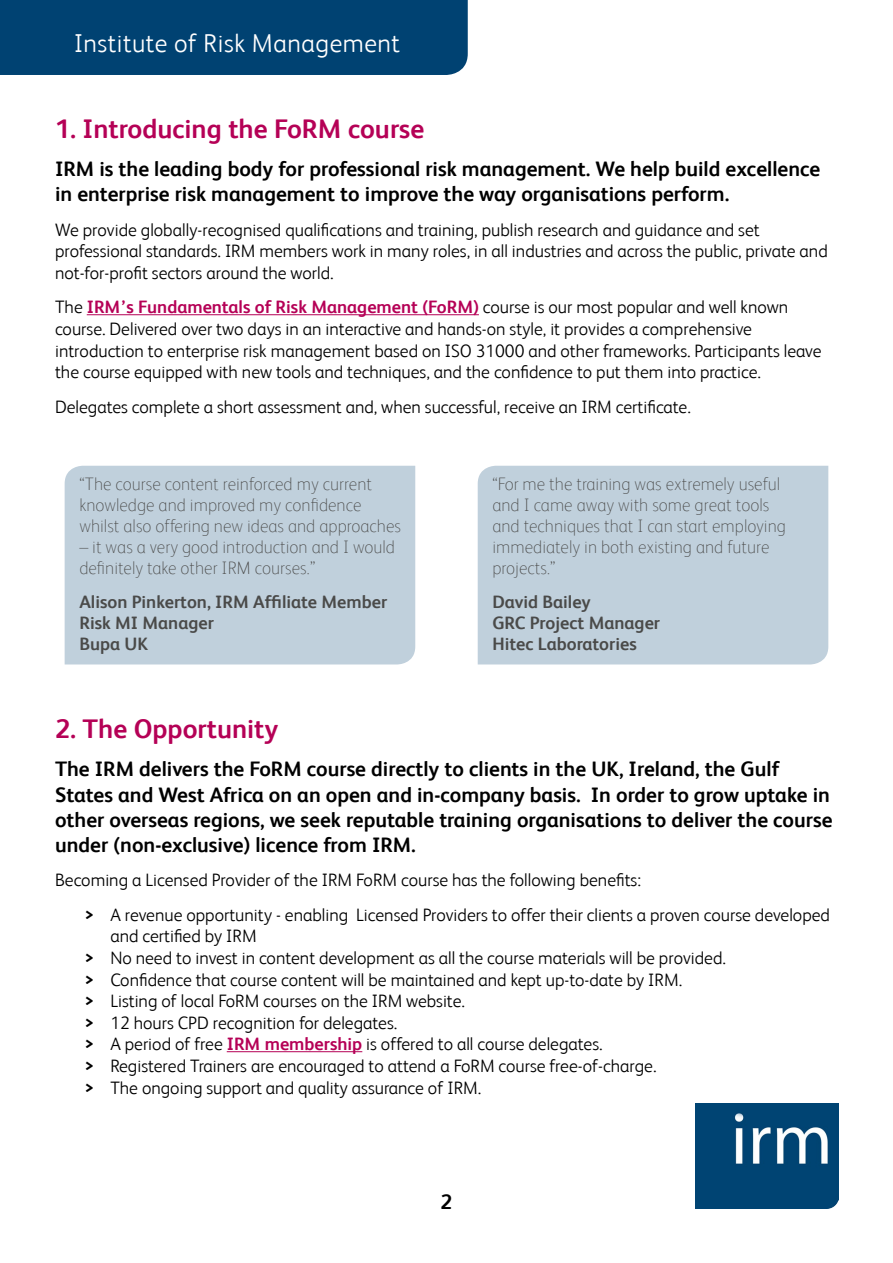
<style>
.page{position:relative;width:893px;height:1263px;background:#fff}
.page>*{position:absolute;margin:0;border:0;box-sizing:border-box;transform-origin:0 0}
.t1{font:700 27px "FS Albert";color:#b50156}
.t2{font:300 25.95px "FS Albert";letter-spacing:.02em;color:#fff}
.t3{font:700 21px/25.2px "FS Albert";color:#000}
.t4{font:300 18px/21.6px "FS Albert";color:#000}
.t5{font:100 18px/21px "FS Albert";color:#4a4a49}
.t6{font:700 18px/21px "FS Albert";color:#4a4a49}
.s1{font-weight:700;color:#b50156}
.s2{font-weight:700}
</style>
<div class="page">
<div style="left:0;top:0;width:468px;height:75px;background:#004272"></div>
<hr style="left:87px;top:314px;width:392px;height:1px;background:#b50156">
<div style="left:65px;top:466px;width:350px;height:198px;background:#c0d0dc"></div>
<div style="left:478px;top:466px;width:350px;height:198px;background:#c0d0dc"></div>
<hr style="left:227px;top:1051px;width:135px;height:1px;background:#b50156">
<img style="left:695px;top:1104px;width:144px;height:105px">
<h2 class="t2" style="left:74px;top:28px;width:328px">Institute of Risk Management</h2>
<h1 class="t1" style="left:55px;top:113px;width:371px">1. Introducing the FoRM course</h1>
<p class="t3" style="left:55px;top:156px;width:767px">IRM is the leading body for professional risk management. We help build excellence in enterprise risk management to improve the way organisations perform.</p>
<p class="t4" style="left:55px;top:219px;width:774px">We provide globally-recognised qualifications and training, publish research and guidance and set professional standards. IRM members work in many roles, in all industries and across the public, private and not-for-profit sectors around the world.</p>
<p class="t4" style="left:55px;top:296px;width:768px">The <span class="s1">IRM’s Fundamentals of Risk Management (FoRM)</span> course is our most popular and well known course. Delivered over two days in an interactive and hands-on style, it provides a comprehensive introduction to enterprise risk management based on ISO 31000 and other frameworks. Participants leave the course equipped with new tools and techniques, and the confidence to put them into practice.</p>
<p class="t4" style="left:55px;top:395px;width:637px">Delegates complete a short assessment and, when successful, receive an IRM certificate.</p>
<p class="t5" style="left:79px;top:473px;width:323px">“The course content reinforced my current knowledge and improved my confidence whilst also offering new ideas and approaches</p>
<p class="t5" style="left:79px;top:536px;width:317px">– it was a very good introduction and I would definitely take other IRM courses.”</p>
<p class="t6" style="left:79px;top:591px;width:309px">Alison Pinkerton, IRM Affiliate Member<br>Risk MI Manager<br>Bupa UK</p>
<p class="t5" style="left:492px;top:473px;width:295px">“For me the training was extremely useful and I came away with some great tools and techniques that I can start employing immediately in both existing and future projects.”</p>
<p class="t6" style="left:492px;top:591px;width:169px">David Bailey<br>GRC Project Manager<br>Hitec Laboratories</p>
<h1 class="t1" style="left:55px;top:713px;width:225px">2. The Opportunity</h1>
<p class="t3" style="left:55px;top:756px;width:779px">The IRM delivers the FoRM course directly to clients in the UK, Ireland, the Gulf States and West Africa on an open and in-company basis. In order to grow uptake in other overseas regions, we seek reputable training organisations to deliver the course under (non-exclusive) licence from IRM.</p>
<p class="t4" style="left:85px;top:863px;width:747px;line-height:34.3px;text-indent:-30px">Becoming a Licensed Provider of the IRM FoRM course has the following benefits:<br><span class="s2">&gt;</span> A revenue opportunity - enabling Licensed Providers to offer their clients a proven course developed</p>
<p class="t4" style="left:85px;top:925px;width:643px;text-indent:26px">and certified by IRM<br><span class="s2">&gt;</span> No need to invest in content development as all the course materials will be provided. <span class="s2">&gt;</span> Confidence that course content will be maintained and kept up-to-date by IRM.<br><span class="s2">&gt;</span> Listing of local FoRM courses on the IRM website.<br><span class="s2">&gt;</span> 12 hours CPD recognition for delegates.<br><span class="s2">&gt;</span> A period of free <span class="s1">IRM membership</span> is offered to all course delegates.<br><span class="s2">&gt;</span> Registered Trainers are encouraged to attend a FoRM course free-of-charge.<br><span class="s2">&gt;</span> The ongoing support and quality assurance of IRM.</p>
<p class="t3" style="left:441px;top:1189px;width:13px">2</p>
</div>
